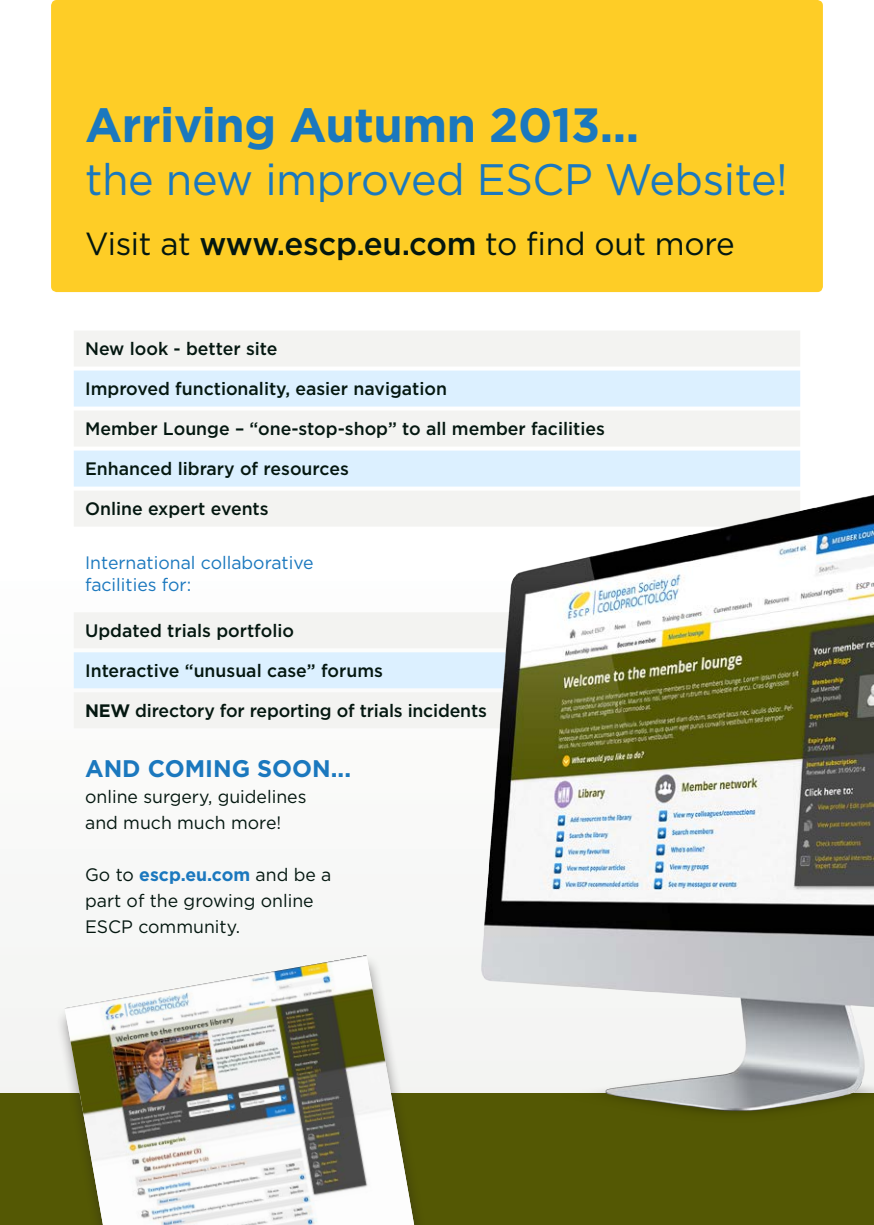
<style>
.page{position:relative;width:874px;height:1225px;background:#fff}
.page>*{position:absolute;margin:0;border:0;box-sizing:border-box;transform-origin:0 0}
.body{font:700 48px "Gotham";letter-spacing:-.01em;color:#1b78be}
.body-2{font:44px "Gotham";letter-spacing:-.01em;color:#1b78be}
.body-3{font:32px "Gotham";letter-spacing:-.01em;color:#041710}
.body-4{font:700 24px "Gotham";color:#1b78be}
.odd{font:500 18px "Gotham";color:#041710}
.even{font:500 18px "Gotham";color:#041710}
.body-5{font:18px "Gotham";color:#041710}
.body-6{font:18px "Gotham";color:#1b78be}
.body-7{font:700 18px "Gotham";color:#1b78be}
.s1{font-weight:500}
.s2{font-weight:700}
.s3{font-weight:400;color:#041710}
</style>
<div class="page">
<div style="left:0;top:557px;width:873px;height:542px;background:#f9f9f8"></div>
<div style="left:0;top:1093px;width:873px;height:132px;background:#545804"></div>
<div style="left:51px;top:0;width:771px;height:292px;background:#fecd26;border-radius:6px"></div>
<div style="left:74px;top:330px;width:725px;height:36px;background:#f3f3f1"></div>
<div style="left:74px;top:370px;width:725px;height:36px;background:#dcf0ff"></div>
<div style="left:74px;top:410px;width:725px;height:36px;background:#f3f3f1"></div>
<div style="left:74px;top:450px;width:725px;height:36px;background:#dcf0ff"></div>
<div style="left:74px;top:490px;width:725px;height:36px;background:#f3f3f1"></div>
<div style="left:74px;top:612px;width:725px;height:36px;background:#f3f3f1"></div>
<div style="left:74px;top:652px;width:725px;height:36px;background:#dcf0ff"></div>
<div style="left:74px;top:692px;width:725px;height:36px;background:#f3f3f1"></div>
<img style="left:464px;top:462px;width:409px;height:651px">
<div style="left:55px;top:955px;width:422px;height:270px;background:#231f20;opacity:.5"></div>
<img style="left:65px;top:955px;width:349px;height:270px">
<p class="body" style="left:85px;top:97px;width:555px">Arriving Autumn 2013...</p>
<p class="body-2" style="left:85px;top:156px;width:704px">the new improved ESCP Website!</p>
<p class="body-3" style="left:85px;top:226px;width:650px">Visit at <span class="s1">www.escp.eu.com</span> to find out more</p>
<p class="odd" style="left:85px;top:338px;width:194px">New look - better site</p>
<p class="even" style="left:85px;top:378px;width:363px">Improved functionality, easier navigation</p>
<p class="odd" style="left:85px;top:418px;width:521px">Member Lounge – “one-stop-shop” to all member facilities</p>
<p class="even" style="left:85px;top:458px;width:265px">Enhanced library of resources</p>
<p class="odd" style="left:85px;top:498px;width:185px">Online expert events</p>
<p class="body-6" style="left:85px;top:553px;width:230px">International collaborative</p>
<p class="body-6" style="left:85px;top:575px;width:108px">facilities for:</p>
<p class="odd" style="left:85px;top:620px;width:210px">Updated trials portfolio</p>
<p class="even" style="left:85px;top:660px;width:299px">Interactive “unusual case” forums</p>
<p class="odd" style="left:85px;top:700px;width:403px"><span class="s2">NEW</span> directory for reporting of trials incidents</p>
<p class="body-4" style="left:85px;top:754px;width:267px">AND COMING SOON...</p>
<p class="body-5" style="left:85px;top:786px;width:223px">online surgery, guidelines</p>
<p class="body-5" style="left:85px;top:812px;width:197px">and much much more!</p>
<p class="body-7" style="left:85px;top:864px;width:248px"><span class="s3">Go to</span> escp.eu.com <span class="s3">and be a</span></p>
<p class="body-5" style="left:85px;top:890px;width:230px">part of the growing online</p>
<p class="body-5" style="left:85px;top:916px;width:156px">ESCP community.</p>
</div>
